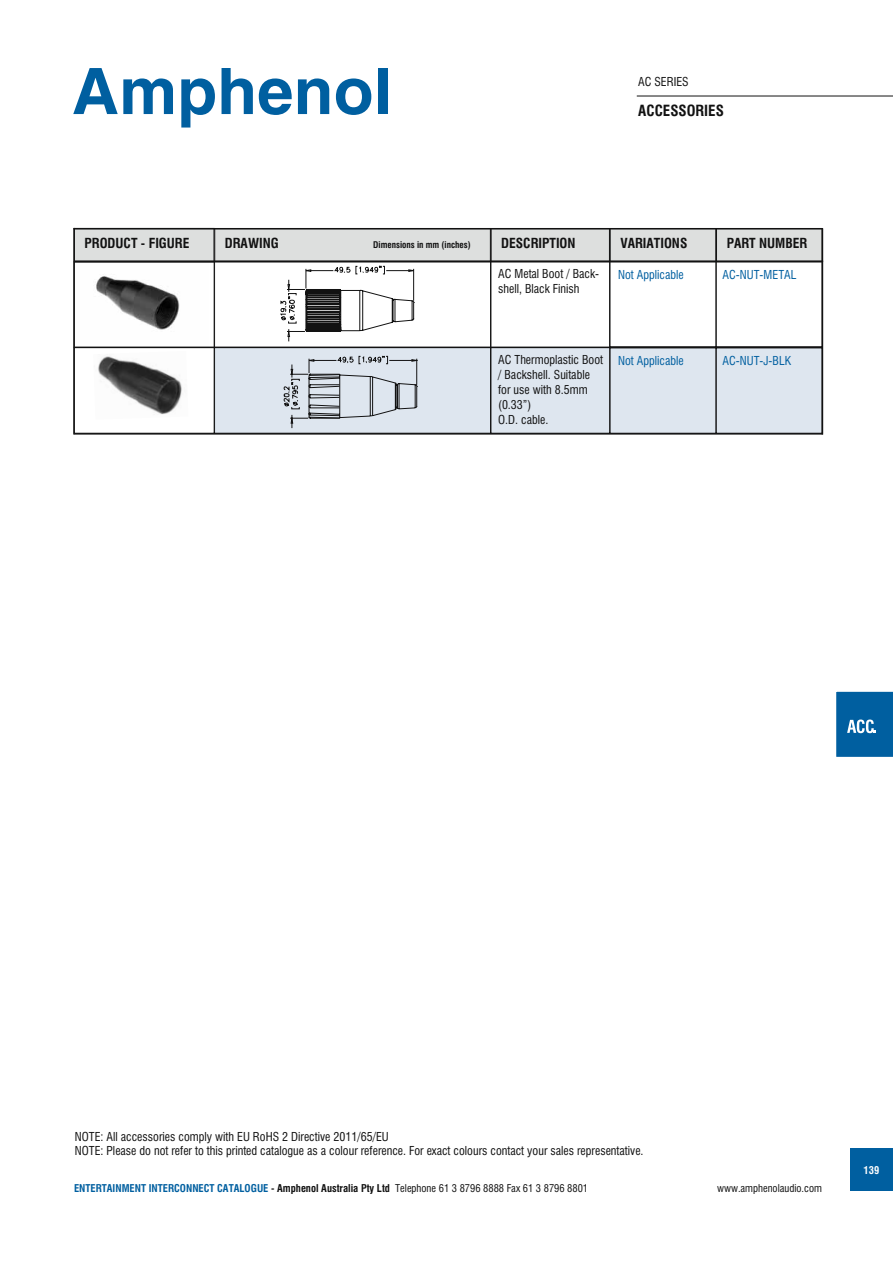
<style>
.page{position:relative;width:893px;height:1263px;background:#fff}
.page>*{position:absolute;margin:0;border:0;box-sizing:border-box;transform-origin:0 0}
.t1{font:700 condensed 15px "Swiss 721 BT";color:#121212}
.t2{font:700 condensed 13.5px "Swiss 721 BT";color:#121212}
.t3{font:condensed 12px/15px "Swiss 721 BT";color:#121212}
.t4{font:condensed 12px "Swiss 721 BT";color:#005fa0}
.t5{font:700 condensed 10.5px "Swiss 721 BT";color:#005fa0}
.t6{font:condensed 10.5px "Swiss 721 BT";color:#121212}
.t7{font:700 condensed 10.5px "Swiss 721 BT";color:#fff}
.t8{font:700 condensed 9px "Swiss 721 BT";color:#121212}
.s1{color:#005fa0}
.s2{color:#121212}
.s3{font-weight:400;color:#121212}
</style>
<div class="page">
<div style="left:850px;top:1149px;width:43px;height:42px;background:#005fa0"></div>
<svg style="left:73px;top:68px;width:100px;height:46px"></svg>
<svg style="left:181px;top:78px;width:34px;height:50px"></svg>
<svg style="left:222px;top:68px;width:31px;height:46px"></svg>
<svg style="left:259px;top:78px;width:33px;height:37px"></svg>
<svg style="left:298px;top:78px;width:31px;height:36px"></svg>
<svg style="left:336px;top:78px;width:35px;height:37px"></svg>
<div style="left:378px;top:68px;width:9px;height:46px;background:#005fa0"></div>
<hr style="left:637px;top:96px;width:256px;height:1px;background:#121212">
<svg style="left:836px;top:691px;width:57px;height:66px;background:#1169a6"></svg>
<img style="left:96px;top:276px;width:84px;height:54px">
<svg style="left:280px;top:266px;width:135px;height:76px"></svg>
<div style="left:214px;top:261px;width:277px;height:87px;border:1px solid #121212"></div>
<div style="left:610px;top:261px;width:106px;height:86px;border:1px solid #121212"></div>
<div style="left:716px;top:261px;width:106px;height:86px;border:1px solid #121212"></div>
<div style="left:610px;top:348px;width:106px;height:85px;background:#dee6ef"></div>
<div style="left:716px;top:348px;width:106px;height:85px;background:#dee6ef"></div>
<img style="left:98px;top:356px;width:84px;height:59px">
<div style="left:215px;top:348px;width:276px;height:85px;background:#dee6ef"></div>
<svg style="left:284px;top:356px;width:134px;height:72px"></svg>
<div style="left:491px;top:348px;width:119px;height:85px;background:#dee6ef"></div>
<hr style="left:74px;top:347px;width:749px;height:1px;background:#121212">
<div style="left:74px;top:228px;width:140px;height:34px;background:#dddfde"></div>
<div style="left:215px;top:228px;width:275px;height:34px;background:#dddfde"></div>
<div style="left:214px;top:228px;width:277px;height:34px;border:1px solid #121212"></div>
<div style="left:491px;top:228px;width:118px;height:34px;background:#dddfde"></div>
<div style="left:610px;top:228px;width:106px;height:34px;background:#dddfde"></div>
<div style="left:716px;top:228px;width:106px;height:34px;background:#dddfde"></div>
<hr style="left:73px;top:228px;width:2px;height:207px;background:#121212">
<hr style="left:74px;top:433px;width:749px;height:2px;background:#121212">
<hr style="left:74px;top:228px;width:749px;height:2px;background:#121212">
<hr style="left:822px;top:229px;width:1px;height:206px;background:#121212">
<hr style="left:75px;top:261px;width:748px;height:1px;background:#121212">
<p class="t3" style="left:638px;top:74px;width:52px">AC SERIES</p>
<p class="t1" style="left:638px;top:102px;width:87px">ACCESSORIES</p>
<p class="t2" style="left:85px;top:235px;width:106px">PRODUCT - FIGURE</p>
<p class="t2" style="left:225px;top:235px;width:55px">DRAWING</p>
<p class="t8" style="left:373px;top:239px;width:99px">Dimensions in mm (inches)</p>
<p class="t2" style="left:501px;top:235px;width:76px">DESCRIPTION</p>
<p class="t2" style="left:620px;top:235px;width:69px">VARIATIONS</p>
<p class="t2" style="left:727px;top:235px;width:82px">PART NUMBER</p>
<p class="t3" style="left:498px;top:266px;width:102px">AC Metal Boot / Back&shy;shell, Black Finish</p>
<p class="t4" style="left:618px;top:268px;width:67px">Not Applicable</p>
<p class="t4" style="left:723px;top:268px;width:75px">AC-NUT-METAL</p>
<p class="t3" style="left:498px;top:352px;width:187px">AC Thermoplastic Boot <span class="s1">Not Applicable</span></p>
<p class="t4" style="left:723px;top:353px;width:70px">AC-NUT-J-BLK</p>
<p class="t3" style="left:498px;top:367px;width:93px">/ Backshell. Suitable for use with 8.5mm (0.33”)<br>O.D. cable.</p>
<p class="t3" style="left:75px;top:1129px;width:570px;line-height:14.4px">NOTE: All accessories comply with EU RoHS 2 Directive 2011/65/EU<br>NOTE: Please do not refer to this printed catalogue as a colour reference. For exact colours contact your sales representative.</p>
<p class="t5" style="left:74px;top:1182px;width:516px">ENTERTAINMENT INTERCONNECT CATALOGUE <span class="s2">- Amphenol Australia Pty Ltd</span> <span class="s3">Telephone 61 3 8796 8888 Fax 61 3 8796 8801</span></p>
<p class="t6" style="left:717px;top:1182px;width:106px">www.amphenolaudio.com</p>
<p class="t7" style="left:863px;top:1164px;width:17px">139</p>
</div>
